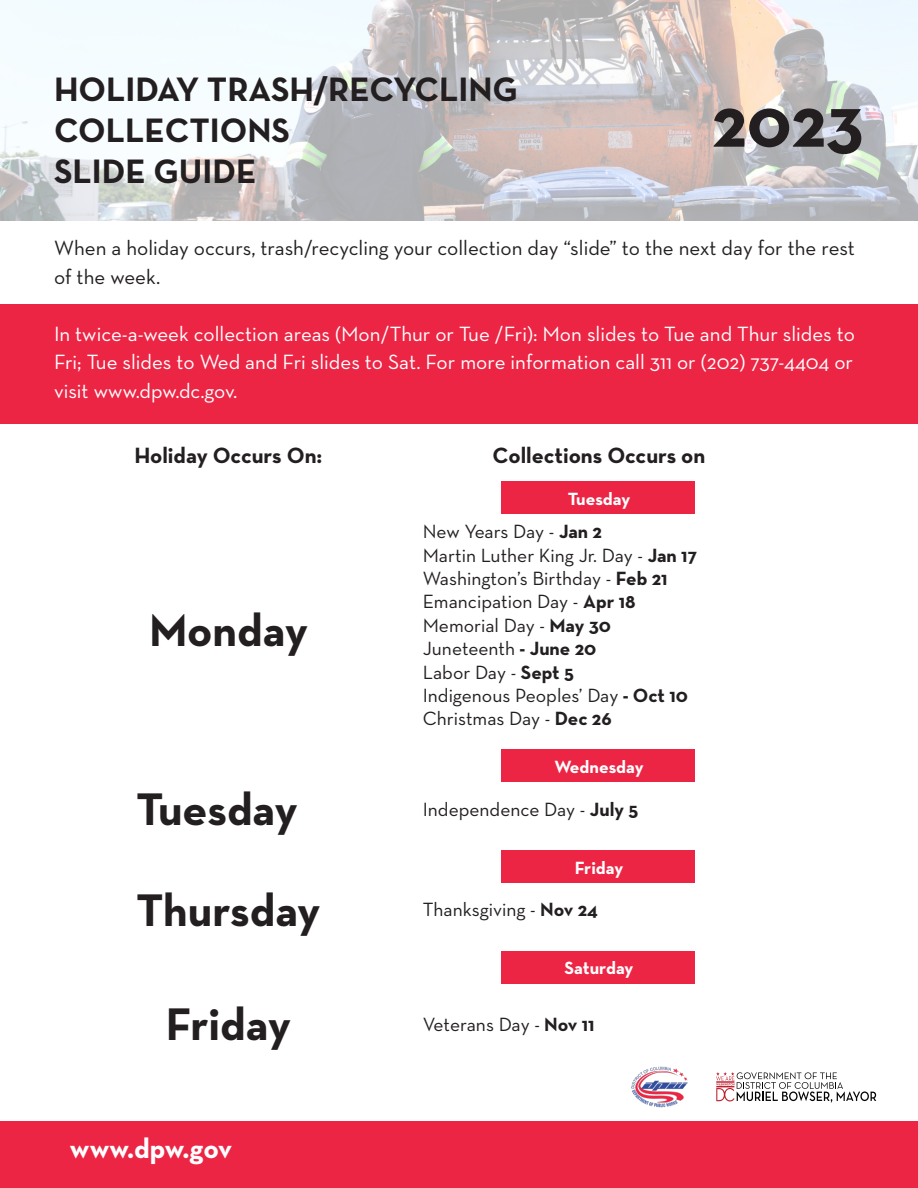
<style>
.page{position:relative;width:918px;height:1188px;background:#fff}
.page>*{position:absolute;margin:0;border:0;box-sizing:border-box;transform-origin:0 0}
.t1{font:700 72px "Neutra Text";color:#231f20}
.t2{font:700 46.5px "Neutra Text";color:#231f20}
.t3{font:700 34.5px/41.4px "Neutra Text";color:#231f20}
.t4{font:700 28.5px "Neutra Text";letter-spacing:-.005em;color:#fff}
.t5{font:700 22.5px "Neutra Text";color:#231f20}
.t6{font:21px/28.5px "Neutra Text";color:#fff;text-align:justify}
.t7{font:21px/28.5px "Neutra Text";color:#231f20}
.t8{font:19.5px "Neutra Text";color:#231f20}
.t9{font:700 18px "Neutra Text";color:#fff}
.s1{font-weight:700}
</style>
<div class="page">
<div style="left:502px;top:481px;width:193px;height:33px;background:#ed2545"></div>
<div style="left:502px;top:850px;width:193px;height:33px;background:#ed2545"></div>
<div style="left:502px;top:749px;width:193px;height:33px;background:#ed2545"></div>
<div style="left:502px;top:951px;width:193px;height:32px;background:#ed2545"></div>
<div style="left:0;top:305px;width:918px;height:119px;background:#ed2545"></div>
<img style="left:0;top:0;width:918px;height:220px">
<div style="left:0;top:1121px;width:918px;height:67px;background:#ed2545"></div>
<img style="left:631px;top:1067px;width:57px;height:41px">
<svg style="left:716px;top:1072px;width:160px;height:31px"></svg>
<p class="t3" style="left:54px;top:67px;width:466px">HOLIDAY TRASH/RECYCLING<br>COLLECTIONS<br>SLIDE GUIDE</p>
<p class="t1" style="left:712px;top:77px;width:153px">2023</p>
<p class="t7" style="left:54px;top:234px;width:803px">When a holiday occurs, trash/recycling your collection day “slide” to the next day for the rest of the week.</p>
<p class="t6" style="left:54px;top:319px;width:803px">In twice-a-week collection areas (Mon/Thur or Tue /Fri): Mon slides to Tue and Thur slides to Fri; Tue slides to Wed and Fri slides to Sat. For more information call 311 or (202) 737-4404 or visit www.dpw.dc.gov.</p>
<p class="t5" style="left:134px;top:441px;width:190px">Holiday Occurs On:</p>
<p class="t5" style="left:493px;top:441px;width:214px">Collections Occurs on</p>
<p class="t9" style="left:568px;top:487px;width:64px">Tuesday</p>
<p class="t2" style="left:149px;top:601px;width:160px">Monday</p>
<p class="t2" style="left:136px;top:780px;width:163px">Tuesday</p>
<p class="t2" style="left:136px;top:881px;width:186px">Thursday</p>
<p class="t2" style="left:166px;top:996px;width:126px">Friday</p>
<p class="t4" style="left:70px;top:1131px;width:164px">www.dpw.gov</p>
<p class="t8" style="left:423px;top:520px;width:181px">New Years Day - <span class="s1">Jan 2</span></p>
<p class="t8" style="left:423px;top:543px;width:276px">Martin Luther King Jr. Day - <span class="s1">Jan 17</span></p>
<p class="t8" style="left:423px;top:567px;width:246px">Washington’s Birthday - <span class="s1">Feb 21</span></p>
<p class="t8" style="left:423px;top:590px;width:214px">Emancipation Day - <span class="s1">Apr 18</span></p>
<p class="t8" style="left:423px;top:613px;width:190px">Memorial Day - <span class="s1">May 30</span></p>
<p class="t8" style="left:423px;top:637px;width:175px">Juneteenth <span class="s1">- June 20</span></p>
<p class="t8" style="left:423px;top:660px;width:153px">Labor Day - <span class="s1">Sept 5</span></p>
<p class="t8" style="left:423px;top:684px;width:267px">Indigenous Peoples’ Day <span class="s1">- Oct 10</span></p>
<p class="t8" style="left:423px;top:707px;width:190px">Christmas Day - <span class="s1">Dec 26</span></p>
<p class="t9" style="left:554px;top:756px;width:91px">Wednesday</p>
<p class="t8" style="left:423px;top:797px;width:217px">Independence Day - <span class="s1">July 5</span></p>
<p class="t9" style="left:575px;top:856px;width:50px">Friday</p>
<p class="t8" style="left:423px;top:898px;width:177px">Thanksgiving - <span class="s1">Nov 24</span></p>
<p class="t9" style="left:565px;top:957px;width:70px">Saturday</p>
<p class="t8" style="left:423px;top:1013px;width:173px">Veterans Day - <span class="s1">Nov 11</span></p>
</div>
